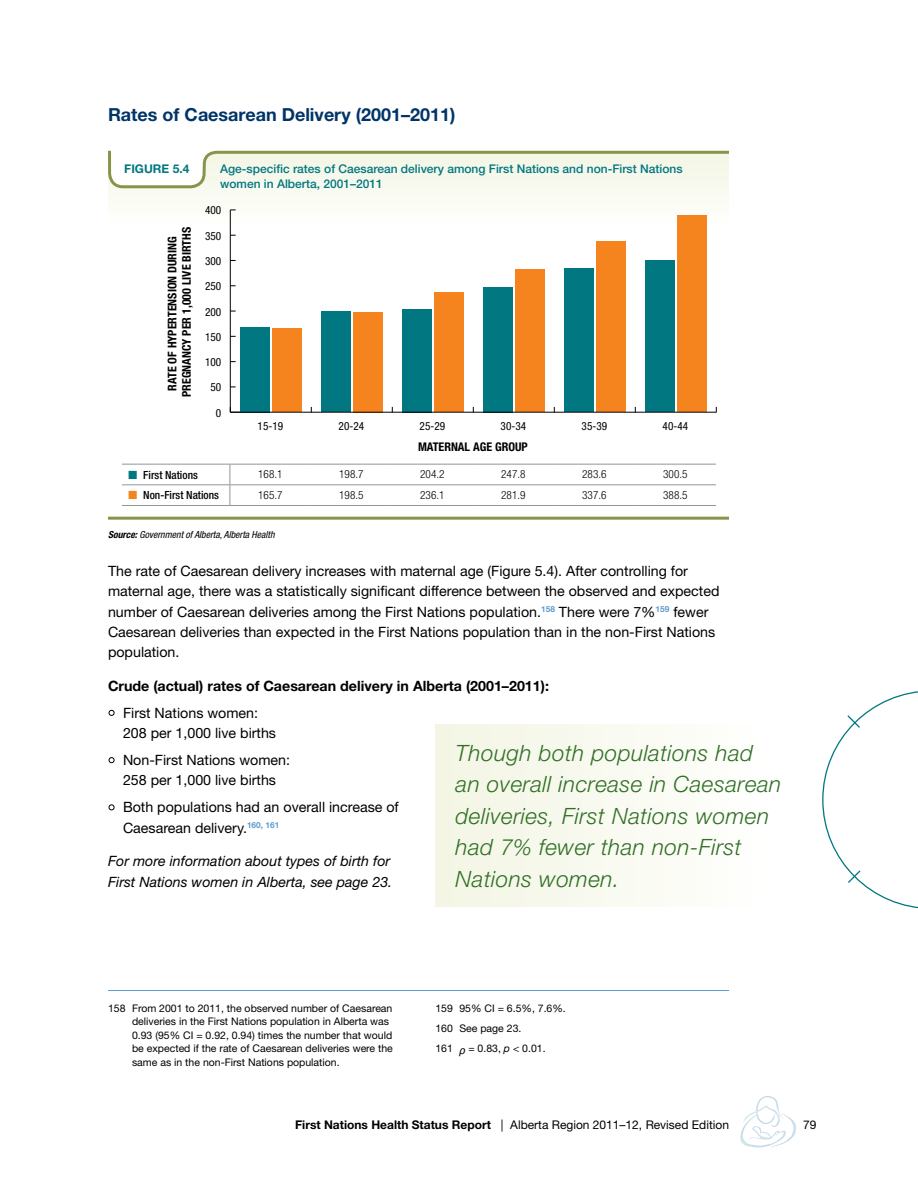
<style>
.page{position:relative;width:918px;height:1188px;background:#fff}
.page>*{position:absolute;margin:0;border:0;box-sizing:border-box;transform-origin:0 0}
.t1{font:italic 300 22.5px/31.5px "Helvetica Neue LT Std";letter-spacing:.005em;color:#307025}
.t2{font:700 18px "Helvetica Neue LT Std";color:#003468}
.t3{font:14.25px/20.2px "Helvetica Neue LT Std";color:#000}
.t4{font:italic 14.25px/20.2px "Helvetica Neue LT Std";color:#000}
.t5{font:700 14.25px "Helvetica Neue LT Std";color:#000}
.t6{font:500 12px/15px "Helvetica Neue LT Std";color:#007781}
.t7{font:12px "Helvetica Neue LT Std";color:#000}
.t8{font:700 condensed 12px/14.4px "Helvetica Neue LT Std";color:#000;text-align:center}
.t9{font:700 12px "Helvetica Neue LT Std";color:#007781}
.t10{font:300 condensed 11.25px "Helvetica Neue LT Std";color:#000}
.t11{font:condensed 11.25px "Helvetica Neue LT Std";color:#000}
.t12{font:500 condensed 11.25px "Helvetica Neue LT Std";color:#000}
.t13{font:10.5px/13.5px "Helvetica Neue LT Std";color:#000}
.t14{font:italic condensed 9.75px "Helvetica Neue LT Std";color:#000}
.s1{font-weight:700}
.s2{font-family:"Calibri";font-style:italic;font-size:12px}
.s3{font-style:italic}
</style>
<div class="page">
<svg style="left:108px;top:150px;width:621px;height:661px"></svg>
<hr style="left:230px;top:210px;width:1px;height:202px;background:#000">
<div style="left:272px;top:328px;width:30px;height:84px;background:#f5841f"></div>
<div style="left:353px;top:312px;width:30px;height:100px;background:#f5841f"></div>
<div style="left:434px;top:293px;width:30px;height:119px;background:#f5841f"></div>
<div style="left:515px;top:270px;width:30px;height:142px;background:#f5841f"></div>
<div style="left:596px;top:241px;width:30px;height:171px;background:#f5841f"></div>
<div style="left:677px;top:216px;width:30px;height:196px;background:#f5841f"></div>
<div style="left:240px;top:327px;width:29px;height:85px;background:#007781"></div>
<div style="left:321px;top:312px;width:29px;height:100px;background:#007781"></div>
<div style="left:402px;top:309px;width:29px;height:103px;background:#007781"></div>
<div style="left:483px;top:287px;width:29px;height:125px;background:#007781"></div>
<div style="left:564px;top:269px;width:29px;height:143px;background:#007781"></div>
<div style="left:645px;top:260px;width:29px;height:152px;background:#007781"></div>
<svg style="left:230px;top:407px;width:12px;height:5px"></svg>
<hr style="left:230px;top:412px;width:486px;height:1px;background:#000">
<hr style="left:122px;top:464px;width:108px;height:1px;background:#939598">
<hr style="left:230px;top:464px;width:81px;height:1px;background:#939598">
<hr style="left:311px;top:464px;width:81px;height:1px;background:#939598">
<hr style="left:392px;top:464px;width:81px;height:1px;background:#939598">
<hr style="left:473px;top:464px;width:81px;height:1px;background:#939598">
<hr style="left:554px;top:464px;width:81px;height:1px;background:#939598">
<hr style="left:635px;top:464px;width:81px;height:1px;background:#939598">
<hr style="left:122px;top:484px;width:108px;height:1px;background:#939598">
<hr style="left:230px;top:484px;width:81px;height:1px;background:#939598">
<hr style="left:311px;top:484px;width:81px;height:1px;background:#939598">
<hr style="left:392px;top:484px;width:81px;height:1px;background:#939598">
<hr style="left:473px;top:484px;width:81px;height:1px;background:#939598">
<hr style="left:554px;top:484px;width:81px;height:1px;background:#939598">
<hr style="left:635px;top:484px;width:81px;height:1px;background:#939598">
<hr style="left:122px;top:505px;width:108px;height:1px;background:#939598">
<hr style="left:230px;top:505px;width:81px;height:1px;background:#939598">
<hr style="left:311px;top:505px;width:81px;height:1px;background:#939598">
<hr style="left:392px;top:505px;width:81px;height:1px;background:#939598">
<hr style="left:473px;top:505px;width:81px;height:1px;background:#939598">
<hr style="left:554px;top:505px;width:81px;height:1px;background:#939598">
<hr style="left:635px;top:505px;width:81px;height:1px;background:#939598">
<svg style="left:230px;top:465px;width:1px;height:40px"></svg>
<hr style="left:108px;top:517px;width:621px;height:3px;background:#87944a">
<svg style="left:740px;top:1096px;width:56px;height:52px"></svg>
<hr style="left:108px;top:990px;width:621px;height:1px;background:#5d9acd">
<svg style="left:109px;top:710px;width:6px;height:6px"></svg>
<svg style="left:109px;top:757px;width:6px;height:6px"></svg>
<svg style="left:109px;top:804px;width:6px;height:6px"></svg>
<div style="left:435px;top:724px;width:375px;height:183px;background:linear-gradient(to right,#f3f5e4,#fff)"></div>
<svg style="left:822px;top:691px;width:96px;height:218px"></svg>
<svg style="left:129px;top:471px;width:8px;height:8px"></svg>
<svg style="left:129px;top:491px;width:8px;height:8px"></svg>
<p class="t2" style="left:108px;top:103px;width:349px">Rates of Caesarean Delivery (2001–2011)</p>
<p class="t6" style="left:220px;top:161px;width:464px">Age-specific rates of Caesarean delivery among First Nations and non-First Nations women in Alberta, 2001–2011</p>
<p class="t9" style="left:124px;top:162px;width:67px">Figure 5.4</p>
<p class="t8" style="left:165px;top:397px;width:172px;rotate:-90deg">RATE OF HYPERTENSION DURING<br>PREGNANCY PER 1,000 LIVE BIRTHS</p>
<p class="t11" style="left:205px;top:204px;width:18px">400</p>
<p class="t11" style="left:205px;top:229px;width:18px">350</p>
<p class="t11" style="left:205px;top:254px;width:18px">300</p>
<p class="t11" style="left:205px;top:280px;width:18px">250</p>
<p class="t11" style="left:205px;top:305px;width:18px">200</p>
<p class="t11" style="left:205px;top:330px;width:18px">150</p>
<p class="t11" style="left:205px;top:356px;width:18px">100</p>
<p class="t11" style="left:211px;top:381px;width:12px">50</p>
<p class="t11" style="left:216px;top:406px;width:7px">0</p>
<p class="t11" style="left:258px;top:420px;width:27px">15-19</p>
<p class="t11" style="left:339px;top:420px;width:27px">20-24</p>
<p class="t11" style="left:420px;top:420px;width:27px">25-29</p>
<p class="t11" style="left:501px;top:420px;width:27px">30-34</p>
<p class="t11" style="left:582px;top:420px;width:27px">35-39</p>
<p class="t11" style="left:663px;top:420px;width:27px">40-44</p>
<p class="t8" style="left:418px;top:439px;width:29px">MATERNA</p>
<p class="t8" style="left:465px;top:439px;width:16px">L AGE</p>
<p class="t8" style="left:495px;top:439px;width:8px">GROUP</p>
<p class="t12" style="left:143px;top:468px;width:56px">First Nations</p>
<p class="t10" style="left:258px;top:468px;width:26px">168.1</p>
<p class="t10" style="left:339px;top:468px;width:26px">198.7</p>
<p class="t10" style="left:420px;top:468px;width:26px">204.2</p>
<p class="t10" style="left:501px;top:468px;width:26px">247.8</p>
<p class="t10" style="left:582px;top:468px;width:26px">283.6</p>
<p class="t10" style="left:663px;top:468px;width:26px">300.5</p>
<p class="t12" style="left:143px;top:489px;width:77px">Non-First Nations</p>
<p class="t10" style="left:258px;top:488px;width:26px">165.7</p>
<p class="t10" style="left:339px;top:488px;width:26px">198.5</p>
<p class="t10" style="left:420px;top:488px;width:26px">236.1</p>
<p class="t10" style="left:501px;top:488px;width:26px">281.9</p>
<p class="t10" style="left:582px;top:488px;width:26px">337.6</p>
<p class="t10" style="left:663px;top:488px;width:26px">388.5</p>
<p class="t14" style="left:108px;top:528px;width:168px"><span class="s1">Source:</span> Government of Alberta, Alberta Health</p>
<p class="t3" style="left:108px;top:561px;width:613px">The rate of Caesarean delivery increases with maternal age (Figure 5.4). After controlling for maternal age, there was a statistically significant difference between the observed and expected number of Caesarean deliveries among the First Nations population.<sup>158</sup> There were 7%<sup>159</sup> fewer Caesarean deliveries than expected in the First Nations population than in the non-First Nations population.</p>
<p class="t5" style="left:108px;top:677px;width:442px">Crude (actual) rates of Caesarean delivery in Alberta (2001–2011):</p>
<p class="t3" style="left:123px;top:703px;width:155px">First Nations women:<br>208 per 1,000 live births</p>
<p class="t3" style="left:123px;top:750px;width:169px">Non-First Nations women:<br>258 per 1,000 live births</p>
<p class="t3" style="left:123px;top:797px;width:277px">Both populations had an overall increase of<br>Caesarean delivery.<sup>160,</sup> <sup>161</sup></p>
<p class="t4" style="left:108px;top:851px;width:286px">For more information about types of birth for<br>First Nations women in Alberta, see page 23.</p>
<h1 class="t1" style="left:456px;top:736px;width:327px">Though both populations had an overall increase in Caesarean deliveries, First Nations women had 7% fewer than non-First<br>Nations women.</h1>
<p class="t13" style="left:132px;top:1001px;width:262px;text-indent:-24px">158 From 2001 to 2011, the observed number of Caesarean deliveries in the First Nations population in Alberta was 0.93 (95% CI = 0.92, 0.94) times the number that would be expected if the rate of Caesarean deliveries were the same as in the non-First Nations population.</p>
<p class="t13" style="left:435px;top:998px;width:132px;line-height:20.2px">159 95% CI = 6.5%, 7.6%.<br>160 See page 23.<br>161 <span class="s2">ρ</span> = 0.83, <span class="s3">p</span> &lt; 0.01.</p>
<p class="t7" style="left:295px;top:1117px;width:435px"><span class="s1">First Nations Health Status Report</span> | Alberta Region 2011–12, Revised Edition</p>
<p class="t7" style="left:803px;top:1117px;width:15px">79</p>
</div>
